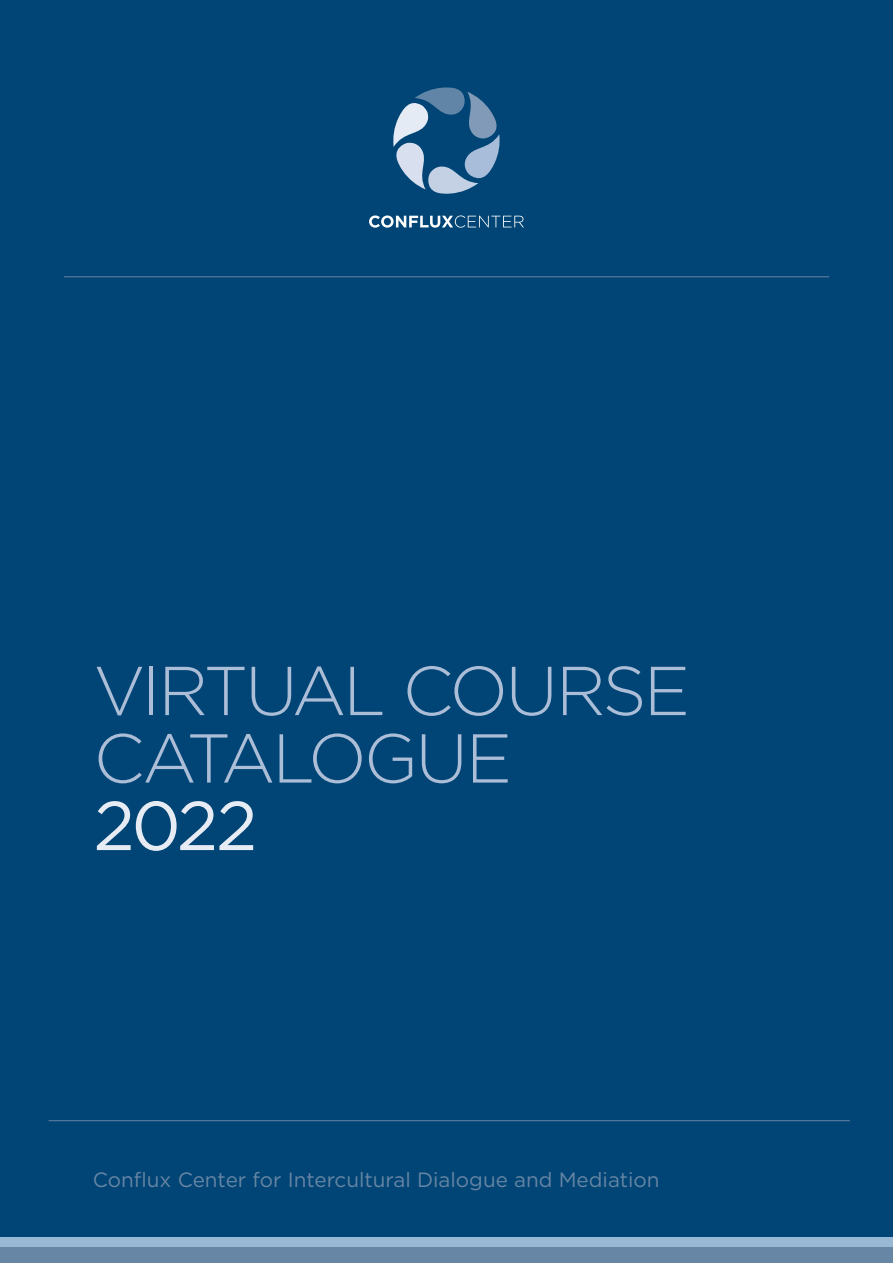
<style>
.page{position:relative;width:893px;height:1263px;background:#fff}
.page>*{position:absolute;margin:0;border:0;box-sizing:border-box;transform-origin:0 0}
.t1{font:300 69px/67.5px "Gotham";letter-spacing:-.045em;color:#abbdd7}
.t2{font:69px "Gotham";color:#e6ebf4}
.t3{font:20.7px "Gotham";color:#6785a4}
</style>
<div class="page">
<div style="left:0;top:0;width:893px;height:1261px;background:#004575"></div>
<div style="left:0;top:1237px;width:893px;height:16px;background:#99b8d4"></div>
<div style="left:0;top:1247px;width:893px;height:16px;background:#6785a4"></div>
<hr style="left:64px;top:276px;width:765px;height:1px;background:#6785a4">
<svg style="left:369px;top:215px;width:155px;height:13px"></svg>
<svg style="left:393px;top:87px;width:107px;height:107px"></svg>
<hr style="left:49px;top:1120px;width:801px;height:1px;background:#6785a4">
<h1 class="t1" style="left:94px;top:655px;width:598px">VIRTUAL COURSE<br>CATALOGUE</h1>
<h1 class="t2" style="left:94px;top:781px;width:165px">2022</h1>
<p class="t3" style="left:93px;top:1167px;width:568px">Conflux Center for Intercultural Dialogue and Mediation</p>
</div>
